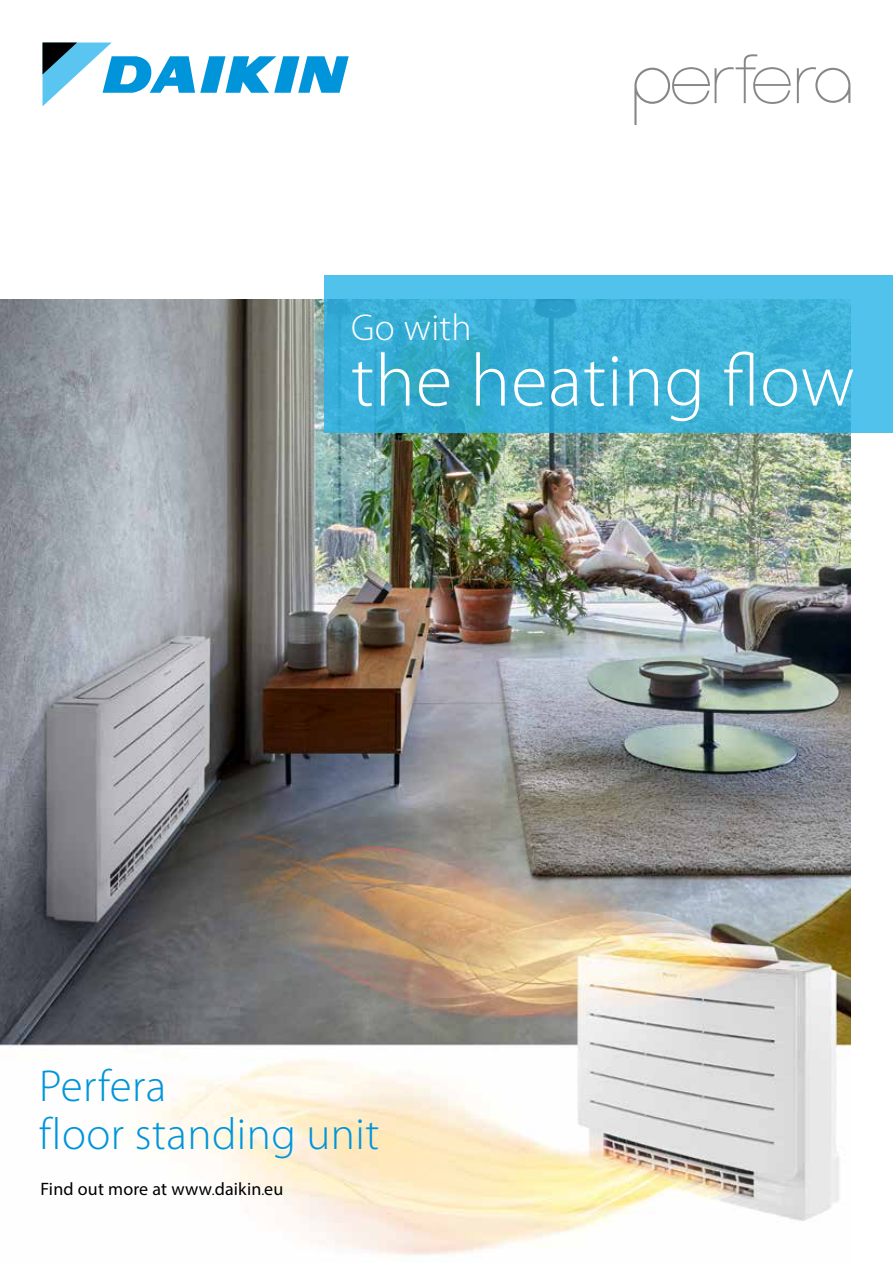
<style>
.page{position:relative;width:893px;height:1263px;background:#fff}
.page>*{position:absolute;margin:0;border:0;box-sizing:border-box;transform-origin:0 0}
.t1{font:300 75px "Myriad Pro";letter-spacing:.01em;color:#fff}
.t2{font:300 45px/48px "Myriad Pro";letter-spacing:.01em;color:#0095db}
.t3{font:300 37.5px "Myriad Pro";letter-spacing:.01em;color:#fff}
.t4{font:18px "Myriad Pro";letter-spacing:.01em;color:#000}
</style>
<div class="page">
<img style="left:0;top:300px;width:850px;height:956px">
<svg style="left:324px;top:275px;width:569px;height:157px"></svg>
<svg style="left:43px;top:43px;width:306px;height:63px"></svg>
<svg style="left:797px;top:67px;width:53px;height:36px"></svg>
<svg style="left:634px;top:54px;width:157px;height:71px"></svg>
<h3 class="t3" style="left:351px;top:306px;width:122px">Go with</h3>
<h1 class="t1" style="left:351px;top:339px;width:505px">the heating flow</h1>
<h2 class="t2" style="left:39px;top:1063px;width:342px">Perfera<br>floor standing unit</h2>
<p class="t4" style="left:40px;top:1177px;width:244px">Find out more at www.daikin.eu</p>
</div>
